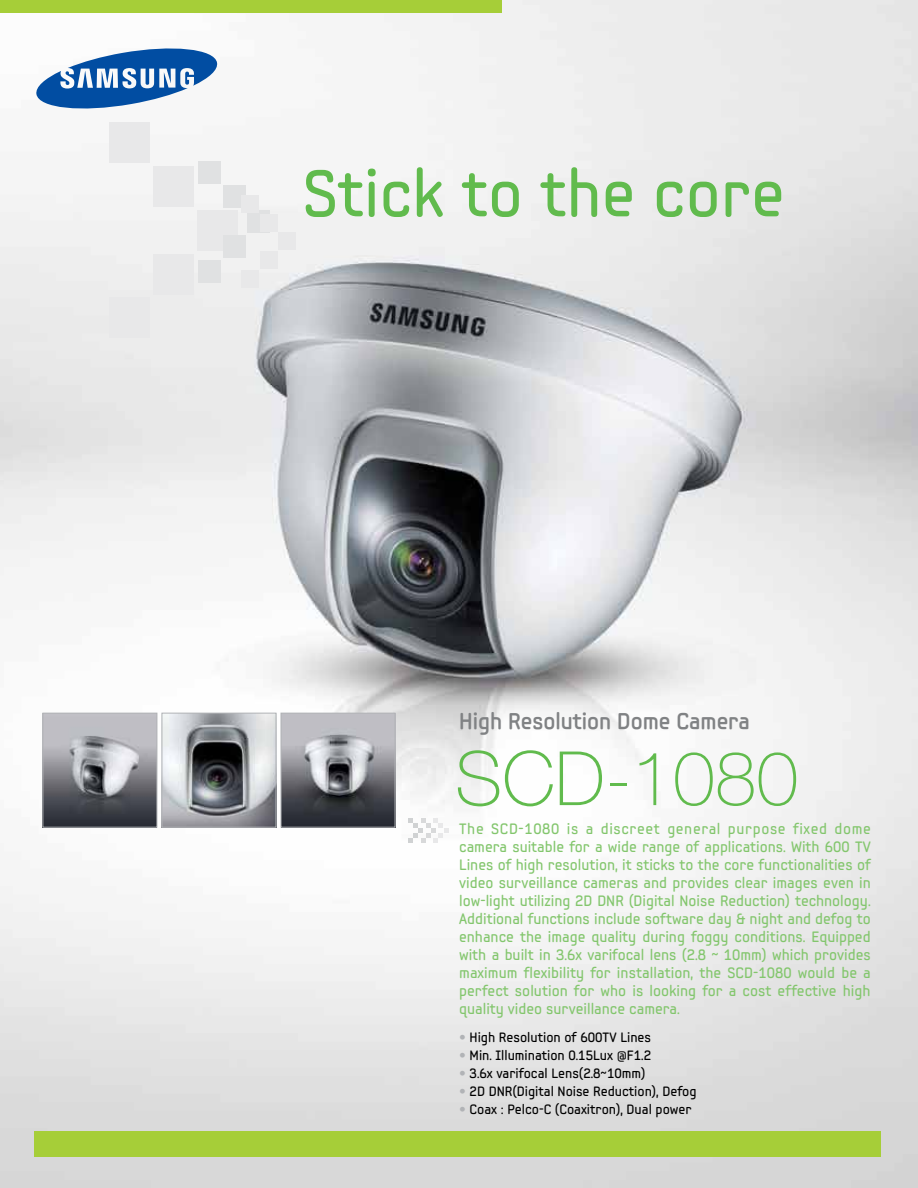
<style>
.page{position:relative;width:918px;height:1188px;background:#fff}
.page>*{position:absolute;margin:0;border:0;box-sizing:border-box;transform-origin:0 0}
.t1{font:100 75px "Helvetica Neue";color:#61bb4d}
.t2{font:65.55px "Samsung Imagination Modern";color:#61bb4d}
.t3{font:700 22.5px "Samsung Imagination Modern";color:#808284}
.t4{font:15px/18px "Samsung Imagination Modern";color:#83c66d;text-align:justify}
.t5{font:13.5px "Samsung Imagination Modern";color:#000}
.s1{font-family:"Helvetica Neue";font-weight:300;color:#b1b3b6}
</style>
<div class="page">
<img style="left:0;top:0;width:918px;height:1188px">
<svg style="left:408px;top:818px;width:40px;height:25px"></svg>
<div style="left:109px;top:122px;width:41px;height:41px;background:#e8e8e9"></div>
<div style="left:153px;top:166px;width:41px;height:41px;background:#e8e8e9"></div>
<div style="left:197px;top:210px;width:41px;height:41px;background:#e8e8e9"></div>
<div style="left:153px;top:254px;width:41px;height:40px;background:#e8e8e9"></div>
<div style="left:109px;top:298px;width:41px;height:40px;background:#e8e8e9"></div>
<div style="left:198px;top:161px;width:23px;height:23px;background:#e0e1e2"></div>
<div style="left:223px;top:185px;width:23px;height:23px;background:#e0e1e2"></div>
<div style="left:247px;top:210px;width:23px;height:23px;background:#e0e1e2"></div>
<div style="left:223px;top:235px;width:23px;height:23px;background:#e0e1e2"></div>
<div style="left:198px;top:260px;width:23px;height:23px;background:#e0e1e2"></div>
<div style="left:242px;top:196px;width:17px;height:17px;background:#e8e8e9"></div>
<div style="left:260px;top:214px;width:18px;height:18px;background:#e8e8e9"></div>
<div style="left:279px;top:233px;width:17px;height:17px;background:#e8e8e9"></div>
<div style="left:260px;top:251px;width:18px;height:18px;background:#e8e8e9"></div>
<div style="left:242px;top:270px;width:17px;height:17px;background:#e8e8e9"></div>
<div style="left:34px;top:1131px;width:846px;height:26px;background:#a6ce38"></div>
<div style="left:0;top:0;width:502px;height:13px;background:#a6ce38"></div>
<img style="left:45px;top:715px;width:110px;height:111px">
<div style="left:43px;top:713px;width:114px;height:115px;border:1px solid #b1b3b6"></div>
<img style="left:164px;top:715px;width:110px;height:111px">
<div style="left:162px;top:713px;width:114px;height:115px;border:1px solid #b1b3b6"></div>
<img style="left:283px;top:715px;width:110px;height:111px">
<div style="left:281px;top:713px;width:114px;height:115px;border:1px solid #b1b3b6"></div>
<svg style="left:35px;top:44px;width:183px;height:69px"></svg>
<h2 class="t2" style="left:303px;top:151px;width:483px">Stick to the core</h2>
<h3 class="t3" style="left:459px;top:707px;width:292px">High Resolution Dome Camera</h3>
<h1 class="t1" style="left:455px;top:736px;width:345px">SCD-1080</h1>
<p class="t4" style="left:459px;top:820px;width:413px">The SCD-1080 is a discreet general purpose fixed dome camera suitable for a wide range of applications. With 600 TV Lines of high resolution, it sticks to the core functionalities of video surveillance cameras and provides clear images even in low-light utilizing 2D DNR (Digital Noise Reduction) technology.<br>Additional functions include software day &amp; night and defog to enhance the image quality during foggy conditions. Equipped with a built in 3.6x varifocal lens (2.8 ~ 10mm) which provides maximum flexibility for installation, the SCD-1080 would be a perfect solution for who is looking for a cost effective high quality video surveillance camera.</p>
<p class="t5" style="left:459px;top:1029px;width:193px"><span class="s1">•</span> High Resolution of 600TV Lines</p>
<p class="t5" style="left:459px;top:1047px;width:193px"><span class="s1">•</span> Min. Illumination 0.15Lux @F1.2</p>
<p class="t5" style="left:459px;top:1065px;width:188px"><span class="s1">•</span> 3.6x varifocal Lens(2.8~10mm)</p>
<p class="t5" style="left:459px;top:1083px;width:239px"><span class="s1">•</span> 2D DNR(Digital Noise Reduction), Defog</p>
<p class="t5" style="left:459px;top:1101px;width:234px"><span class="s1">•</span> Coax : Pelco-C (Coaxitron), Dual power</p>
</div>
